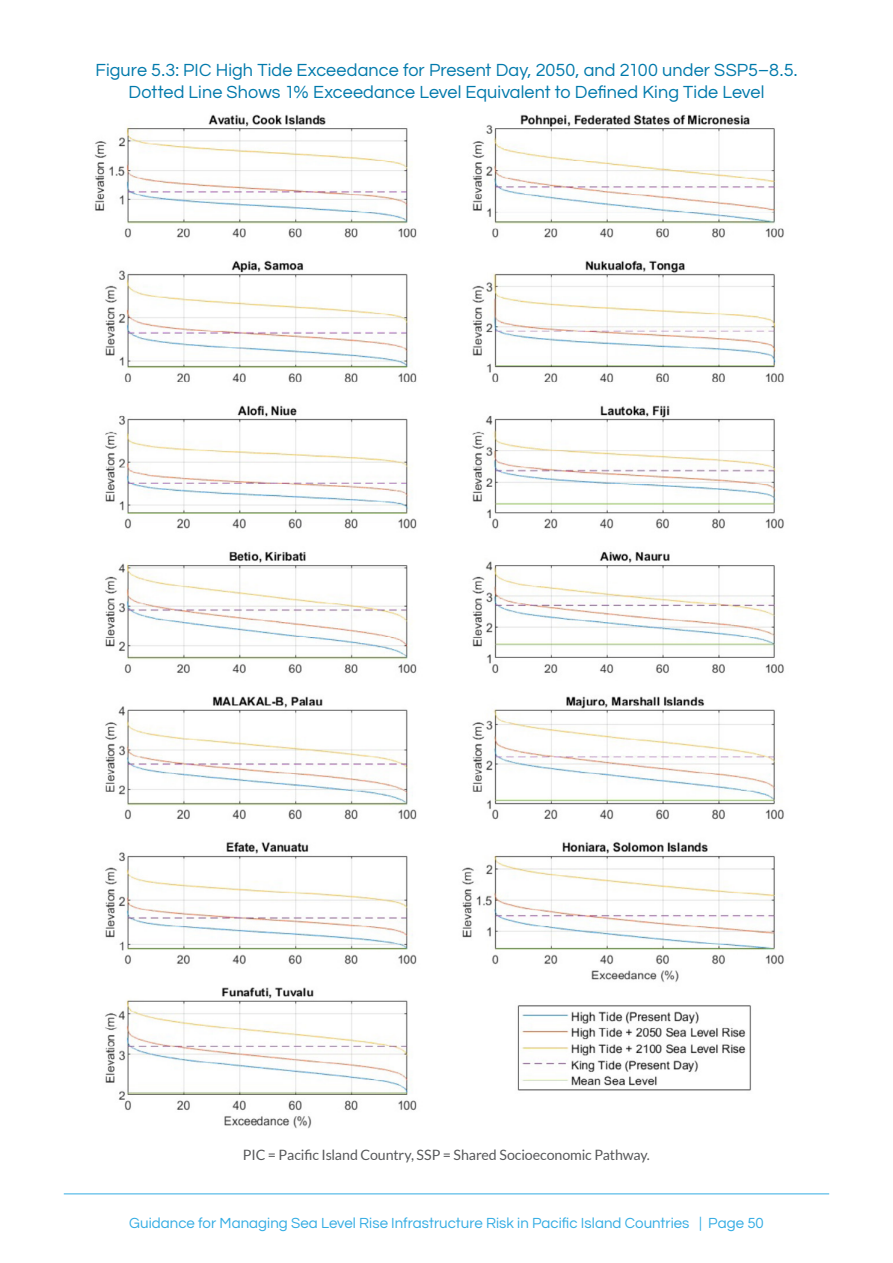
<style>
.page{position:relative;width:893px;height:1263px;background:#fff}
.page>*{position:absolute;margin:0;border:0;box-sizing:border-box;transform-origin:0 0}
.t1{font:18px/22.5px "Questrial";letter-spacing:.005em;color:#0079ab;text-align:center}
.t2{font:15px "Questrial";letter-spacing:.005em;color:#33ace3}
.t3{font:14.25px "Lato";letter-spacing:-.01em;color:#58595b}
</style>
<div class="page">
<img style="left:94px;top:114px;width:690px;height:1015px">
<hr style="left:64px;top:1193px;width:765px;height:1px;background:#33ace3">
<p class="t1" style="left:95px;top:59px;width:703px">Figure 5.3: PIC High Tide Exceedance for Present Day, 2050, and 2100 under SSP5–8.5.<br>Dotted Line Shows 1% Exceedance Level Equivalent to Defined King Tide Level</p>
<p class="t3" style="left:243px;top:1147px;width:408px">PIC = Pacific Island Country, SSP = Shared Socioeconomic Pathway.</p>
<p class="t2" style="left:129px;top:1213px;width:636px">Guidance for Managing Sea Level Rise Infrastructure Risk in Pacific Island Countries | Page 50</p>
</div>
